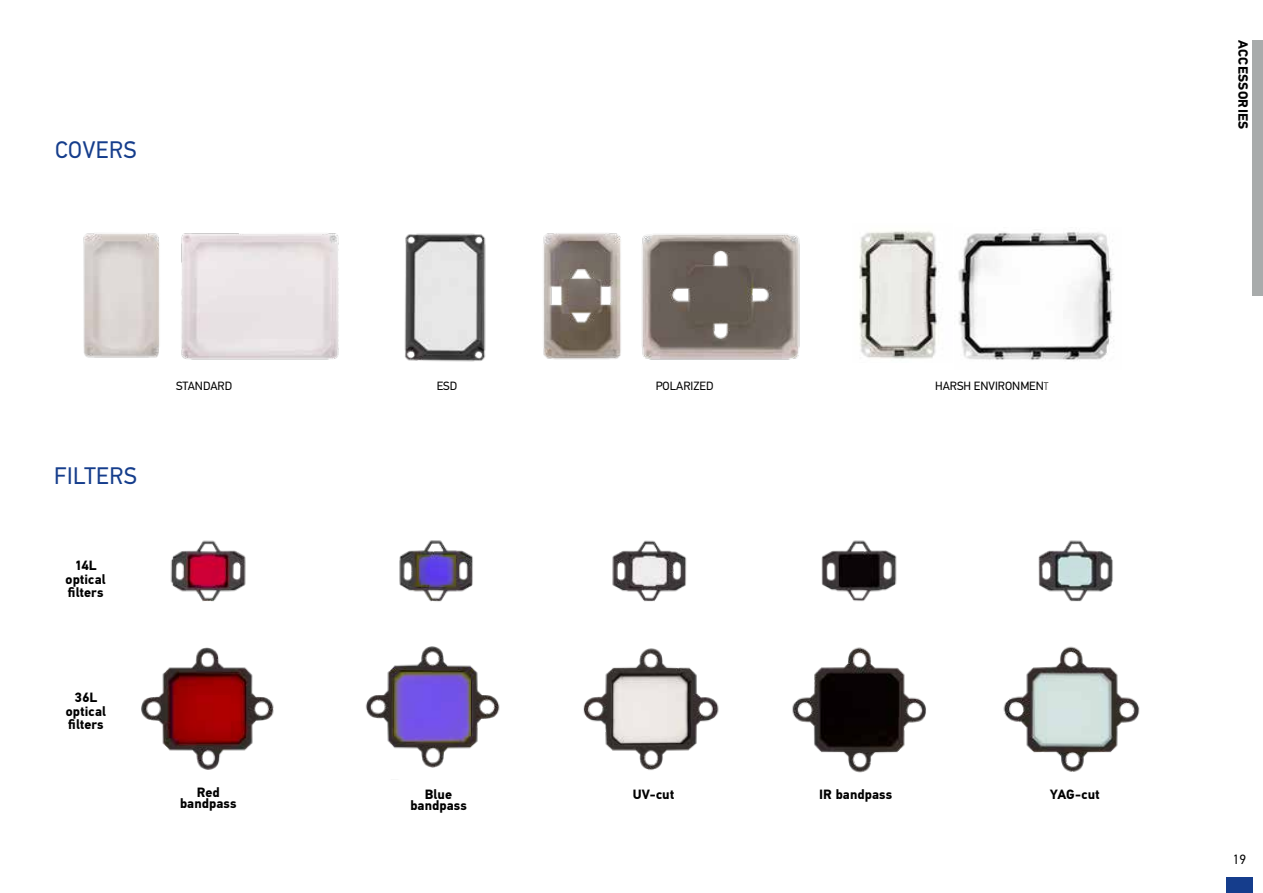
<style>
.page{position:relative;width:1263px;height:893px;background:#fff}
.page>*{position:absolute;margin:0;border:0;box-sizing:border-box;transform-origin:0 0}
.t1{font:24px "PF Din Text Pro";letter-spacing:.025em;color:#153d8c}
.t2{font:700 13.5px/13.5px "PF Din Text Pro";letter-spacing:.005em;color:#000;text-align:center}
.t3{font:700 13.5px "PF Din Text Pro";letter-spacing:.025em;color:#000}
.t4{font:13.5px "PF Din Text Pro";color:#000}
.t5{font:12px "PF Din Text Pro";color:#000}
.s1{font-family:"PF Din Text Cond Pro";font-size:11.25px;color:#575756}
</style>
<div class="page">
<div style="left:1253px;top:40px;width:10px;height:255px;background:#a8abab"></div>
<div style="left:1226px;top:877px;width:27px;height:16px;background:#153d8c"></div>
<img style="left:83px;top:233px;width:76px;height:125px">
<img style="left:181px;top:233px;width:158px;height:127px">
<img style="left:404px;top:233px;width:82px;height:129px">
<img style="left:859px;top:230px;width:82px;height:129px">
<img style="left:958px;top:232px;width:156px;height:128px">
<img style="left:543px;top:233px;width:78px;height:127px">
<img style="left:641px;top:234px;width:159px;height:126px">
<img style="left:170px;top:540px;width:76px;height:62px">
<img style="left:399px;top:540px;width:74px;height:62px">
<img style="left:612px;top:540px;width:75px;height:62px">
<img style="left:821px;top:540px;width:76px;height:61px">
<img style="left:1038px;top:540px;width:75px;height:62px">
<img style="left:1003px;top:646px;width:137px;height:126px">
<img style="left:792px;top:647px;width:134px;height:126px">
<img style="left:583px;top:648px;width:136px;height:122px">
<img style="left:141px;top:647px;width:133px;height:123px">
<img style="left:365px;top:646px;width:135px;height:122px">
<h1 class="t1" style="left:55px;top:136px;width:83px">COVERS</h1>
<h1 class="t1" style="left:54px;top:462px;width:84px">FILTERS</h1>
<p class="t2" style="left:66px;top:559px;width:42px">14L optical filters</p>
<p class="t2" style="left:66px;top:691px;width:42px">36L optical filters</p>
<p class="t5" style="left:176px;top:379px;width:58px">STANDARD</p>
<p class="t5" style="left:437px;top:379px;width:22px">ESD</p>
<p class="t5" style="left:656px;top:379px;width:59px">POLARIZED</p>
<p class="t5" style="left:935px;top:379px;width:115px">HARSH ENVIRONMEN<span class="s1">T</span></p>
<p class="t2" style="left:180px;top:788px;width:58px;line-height:10.5px">Red bandpass</p>
<p class="t2" style="left:410px;top:790px;width:58px;line-height:10.5px">Blue bandpass</p>
<p class="t2" style="left:633px;top:788px;width:43px">UV-cut</p>
<p class="t2" style="left:819px;top:788px;width:74px">IR bandpass</p>
<p class="t2" style="left:1050px;top:788px;width:51px">YAG-cut</p>
<p class="t3" style="left:1251px;top:40px;width:91px;rotate:90deg">ACCESSORIES</p>
<p class="t4" style="left:1233px;top:852px;width:15px">19</p>
</div>
